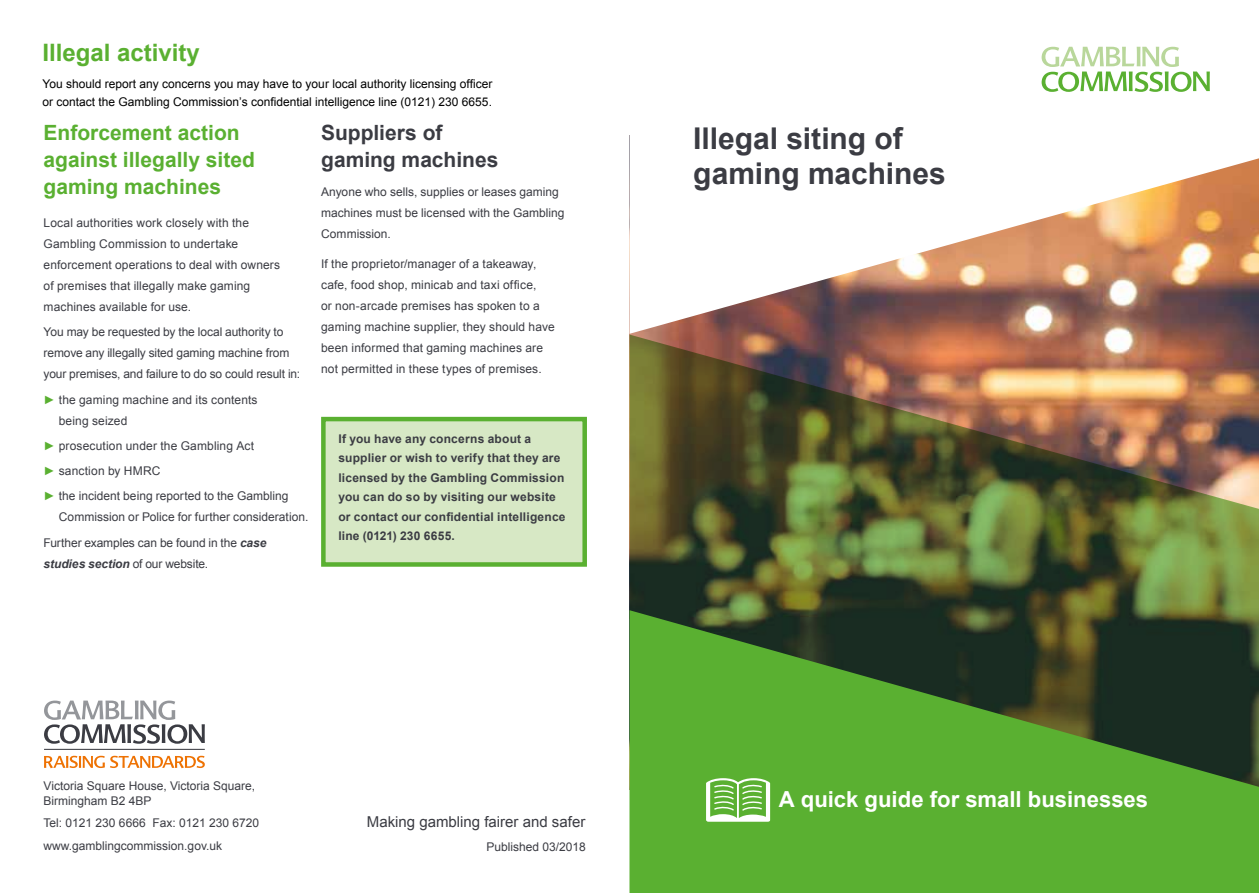
<style>
.page{position:relative;width:1259px;height:893px;background:#fff}
.page>*{position:absolute;margin:0;border:0;box-sizing:border-box;transform-origin:0 0}
.t1{font:700 30px/34.5px "Arial";letter-spacing:-.005em;color:#3b3c43}
.t2{font:700 24px "Arial";color:#5ab031}
.t3{font:700 22.05px "Arial";color:#fff}
.t4{font:700 21px/27px "Arial";color:#5ab031}
.t5{font:700 21px/27px "Arial";color:#3b3c43}
.t6{font:15px "Arial";color:#3b3c43}
.t7{font:12px/21px "Arial";letter-spacing:.005em;color:#3b3c43}
.t8{font:700 12px/19.5px "Arial";letter-spacing:.015em;color:#3b3c43}
.t9{font:12px/18px "Arial";color:#000}
.t10{font:italic 700 12px "Arial";letter-spacing:-.005em;color:#3b3c43}
.s1{color:#5ab031}
.s2{font-weight:700;font-style:italic}
.s3{font-weight:400;font-style:normal}
</style>
<div class="page">
<img style="left:629px;top:335px;width:630px;height:275px">
<svg style="left:629px;top:46px;width:630px;height:288px"></svg>
<svg style="left:1041px;top:47px;width:168px;height:45px"></svg>
<svg style="left:629px;top:610px;width:630px;height:283px;background:#4a892c"></svg>
<svg style="left:706px;top:778px;width:64px;height:44px"></svg>
<svg style="left:44px;top:701px;width:161px;height:43px"></svg>
<svg style="left:44px;top:756px;width:161px;height:12px"></svg>
<hr style="left:44px;top:749px;width:161px;height:1px;background:#3b3c43">
<div style="left:323px;top:419px;width:262px;height:145px;background:#d7e8c5"></div>
<div style="left:321px;top:417px;width:266px;height:150px;border:4px solid #5ab031"></div>
<h2 class="t2" style="left:43px;top:37px;width:159px">Illegal activity</h2>
<p class="t9" style="left:43px;top:74px;width:451px">You should report any concerns you may have to your local authority licensing officer or contact the Gambling Commission’s confidential intelligence line (0121) 230 6655.</p>
<h3 class="t4" style="left:44px;top:120px;width:213px">Enforcement action against illegally sited gaming machines</h3>
<p class="t7" style="left:44px;top:212px;width:238px">Local authorities work closely with the Gambling Commission to undertake enforcement operations to deal with owners of premises that illegally make gaming machines available for use.</p>
<p class="t7" style="left:44px;top:322px;width:258px">You may be requested by the local authority to remove any illegally sited gaming machine from your premises, and failure to do so could result in:</p>
<p class="t7" style="left:59px;top:389px;width:200px;text-indent:-15px"><span class="s1">►</span> the gaming machine and its contents being seized</p>
<p class="t7" style="left:44px;top:433px;width:246px;line-height:25.2px"><span class="s1">►</span> prosecution under the Gambling Act<br><span class="s1">►</span> sanction by HMRC<br><span class="s1">►</span> the incident being reported to the Gambling</p>
<p class="t7" style="left:44px;top:505px;width:266px;line-height:25.2px;text-indent:15px">Commission or Police for further consideration.<br>Further examples can be found in the <span class="s2">case</span></p>
<p class="t10" style="left:44px;top:555px;width:166px">studies section <span class="s3">of our website.</span></p>
<h3 class="t5" style="left:321px;top:120px;width:179px">Suppliers of gaming machines</h3>
<p class="t7" style="left:321px;top:182px;width:245px">Anyone who sells, supplies or leases gaming machines must be licensed with the Gambling<br>Commission.</p>
<p class="t7" style="left:321px;top:253px;width:235px">If the proprietor/manager of a takeaway, cafe, food shop, minicab and taxi office,<br>or non-arcade premises has spoken to a gaming machine supplier, they should have been informed that gaming machines are not permitted in these types of premises.</p>
<p class="t8" style="left:338px;top:429px;width:229px">If you have any concerns about a supplier or wish to verify that they are licensed by the Gambling Commission you can do so by visiting our website or contact our confidential intelligence line (0121) 230 6655.</p>
<p class="t7" style="left:44px;top:779px;width:213px;line-height:14.4px">Victoria Square House, Victoria Square,<br>Birmingham B2 4BP</p>
<p class="t7" style="left:44px;top:812px;width:217px;line-height:23px">Tel: 0121 230 6666 Fax: 0121 230 6720 www.gamblingcommission.gov.uk</p>
<p class="t6" style="left:367px;top:812px;width:220px">Making gambling fairer and safer</p>
<p class="t7" style="left:486px;top:836px;width:101px">Published 03/2018</p>
<h1 class="t1" style="left:693px;top:123px;width:254px">Illegal siting of gaming machines</h1>
<h3 class="t3" style="left:778px;top:784px;width:371px">A quick guide for small businesses</h3>
</div>
